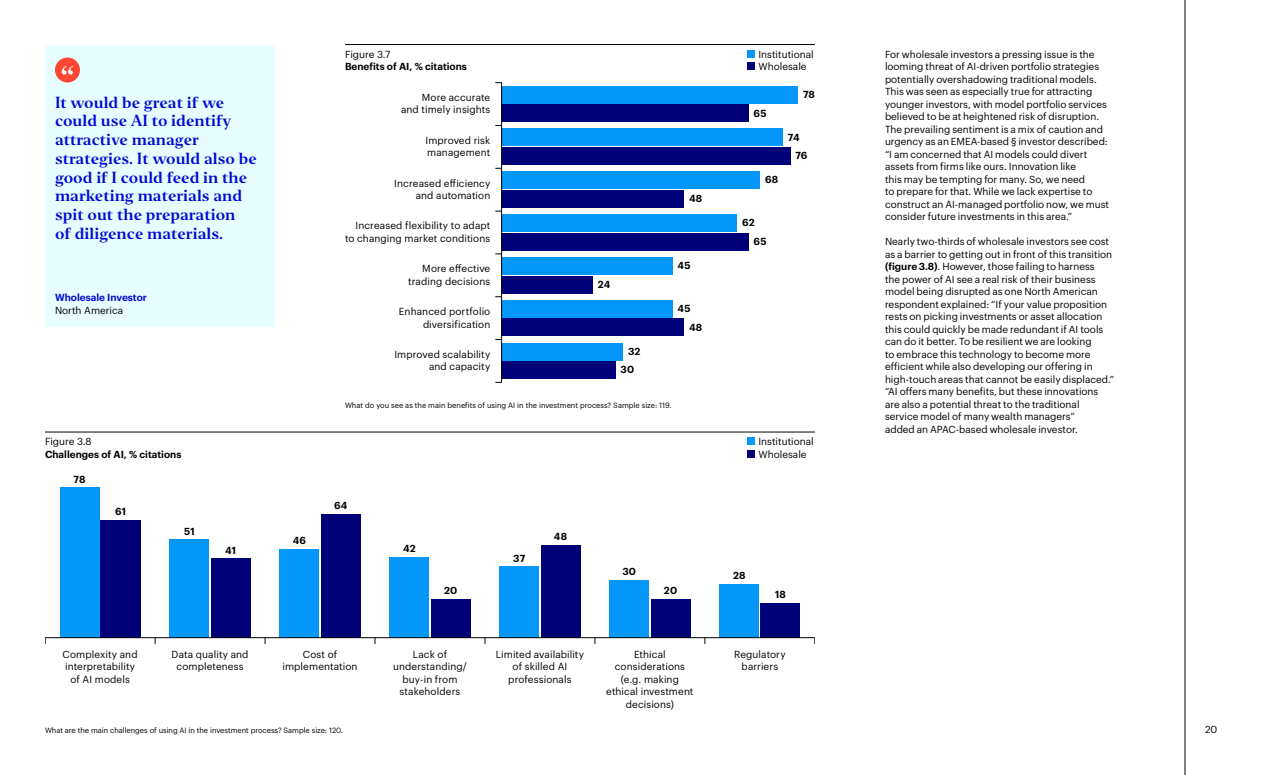
<style>
.page{position:relative;width:1280px;height:775px;background:#fff}
.page>*{position:absolute;margin:0;border:0;box-sizing:border-box;transform-origin:0 0}
.t1{font:15px/18.8px "Invesco Editor";color:#000ad2}
.t2{font:10px/12.5px "Graphik";color:#000;text-align:center}
.t3{font:600 10px/18.8px "Graphik";color:#000}
.t4{font:600 10px "Graphik";color:#000ad2}
.t5{font:7.5px "Graphik";letter-spacing:-.005em;color:#000}
.s1{font-weight:600}
</style>
<div class="page">
<hr style="left:1185px;top:0;width:1px;height:775px;background:#000">
<div style="left:45px;top:45px;width:230px;height:281px;background:#e7fdff"></div>
<div style="left:55px;top:58px;width:25px;height:24px;background:#ff4632;border-radius:50%"></div>
<svg style="left:62px;top:66px;width:11px;height:9px"></svg>
<hr style="left:345px;top:44px;width:470px;height:1px;background:#000">
<div style="left:502px;top:105px;width:247px;height:17px;background:#000078"></div>
<div style="left:502px;top:86px;width:296px;height:17px;background:#0598fa"></div>
<div style="left:502px;top:148px;width:288px;height:17px;background:#000078"></div>
<div style="left:502px;top:129px;width:281px;height:17px;background:#0598fa"></div>
<div style="left:502px;top:190px;width:182px;height:18px;background:#000078"></div>
<div style="left:502px;top:172px;width:258px;height:17px;background:#0598fa"></div>
<div style="left:502px;top:233px;width:247px;height:18px;background:#000078"></div>
<div style="left:502px;top:214px;width:235px;height:18px;background:#0598fa"></div>
<div style="left:502px;top:276px;width:91px;height:17px;background:#000078"></div>
<div style="left:502px;top:257px;width:171px;height:18px;background:#0598fa"></div>
<div style="left:502px;top:319px;width:182px;height:17px;background:#000078"></div>
<div style="left:502px;top:300px;width:171px;height:18px;background:#0598fa"></div>
<div style="left:502px;top:362px;width:114px;height:17px;background:#000078"></div>
<div style="left:502px;top:343px;width:121px;height:17px;background:#0598fa"></div>
<hr style="left:501px;top:82px;width:1px;height:300px;background:#000">
<div style="left:748px;top:50px;width:7px;height:8px;background:#0598fa"></div>
<div style="left:748px;top:63px;width:7px;height:7px;background:#000078"></div>
<hr style="left:45px;top:432px;width:770px;height:1px;background:#000">
<div style="left:101px;top:520px;width:40px;height:118px;background:#000078"></div>
<div style="left:60px;top:487px;width:40px;height:151px;background:#0598fa"></div>
<div style="left:211px;top:559px;width:40px;height:79px;background:#000078"></div>
<div style="left:169px;top:539px;width:40px;height:99px;background:#0598fa"></div>
<div style="left:321px;top:514px;width:40px;height:124px;background:#000078"></div>
<div style="left:279px;top:549px;width:40px;height:89px;background:#0598fa"></div>
<div style="left:431px;top:599px;width:40px;height:39px;background:#000078"></div>
<div style="left:389px;top:557px;width:40px;height:81px;background:#0598fa"></div>
<div style="left:541px;top:545px;width:40px;height:93px;background:#000078"></div>
<div style="left:499px;top:566px;width:40px;height:72px;background:#0598fa"></div>
<div style="left:651px;top:599px;width:40px;height:39px;background:#000078"></div>
<div style="left:609px;top:580px;width:40px;height:58px;background:#0598fa"></div>
<div style="left:760px;top:603px;width:40px;height:35px;background:#000078"></div>
<div style="left:719px;top:584px;width:40px;height:54px;background:#0598fa"></div>
<hr style="left:45px;top:637px;width:770px;height:1px;background:#000">
<div style="left:748px;top:438px;width:7px;height:7px;background:#0598fa"></div>
<div style="left:748px;top:450px;width:7px;height:8px;background:#000078"></div>
<h1 class="t1" style="left:55px;top:93px;width:203px">It would be great if we could use AI to identify attractive manager strategies. It would also be good if I could feed in the marketing materials and spit out the preparation<br>of diligence materials.</h1>
<p class="t4" style="left:55px;top:290px;width:94px">Wholesale Investor</p>
<p class="t2" style="left:55px;top:303px;width:70px">North America</p>
<p class="t2" style="left:345px;top:47px;width:47px">Figure 3.7</p>
<p class="t3" style="left:345px;top:56px;width:123px">Benefits of AI, % citations</p>
<p class="t2" style="left:401px;top:90px;width:91px;text-align:right">More accurate<br>and timely insights</p>
<p class="t2" style="left:426px;top:133px;width:66px;text-align:left">Improved risk management</p>
<p class="t2" style="left:394px;top:176px;width:98px;text-align:right">Increased efficiency and automation</p>
<p class="t2" style="left:345px;top:219px;width:147px;text-align:right">Increased flexibility to adapt to changing market conditions</p>
<p class="t2" style="left:408px;top:262px;width:84px;text-align:right">More effective trading decisions</p>
<p class="t2" style="left:399px;top:304px;width:93px;text-align:right">Enhanced portfolio diversification</p>
<p class="t2" style="left:394px;top:347px;width:97px;text-align:right">Improved scalability and capacity</p>
<p class="t3" style="left:689px;top:188px;width:15px">48</p>
<p class="t3" style="left:678px;top:255px;width:14px">45</p>
<p class="t3" style="left:598px;top:274px;width:14px">24</p>
<p class="t3" style="left:689px;top:298px;width:15px;text-indent:-11px">45<br>48</p>
<p class="t3" style="left:621px;top:341px;width:21px;text-indent:8px">32<br>30</p>
<p class="t5" style="left:345px;top:399px;width:328px">What do you see as the main benefits of using AI in the investment process? Sample size: 119.</p>
<p class="t2" style="left:759px;top:47px;width:57px;text-align:left">Institutional<br>Wholesale</p>
<p class="t3" style="left:754px;top:103px;width:14px">65</p>
<p class="t3" style="left:765px;top:170px;width:15px">68</p>
<p class="t3" style="left:803px;top:84px;width:13px">78</p>
<p class="t3" style="left:795px;top:127px;width:13px;text-indent:-8px">74<br>76</p>
<p class="t3" style="left:754px;top:212px;width:14px;text-indent:-11px">62<br>65</p>
<p class="t2" style="left:45px;top:434px;width:48px">Figure 3.8</p>
<p class="t3" style="left:45px;top:444px;width:138px">Challenges of AI, % citations</p>
<p class="t2" style="left:759px;top:434px;width:57px;text-align:left">Institutional<br>Wholesale</p>
<p class="t3" style="left:74px;top:469px;width:13px">78</p>
<p class="t3" style="left:115px;top:501px;width:12px">61</p>
<p class="t3" style="left:334px;top:496px;width:15px">64</p>
<p class="t3" style="left:184px;top:521px;width:12px">51</p>
<p class="t3" style="left:225px;top:540px;width:12px">41</p>
<p class="t3" style="left:293px;top:530px;width:15px">46</p>
<p class="t3" style="left:403px;top:538px;width:14px">42</p>
<p class="t3" style="left:513px;top:548px;width:14px">37</p>
<p class="t3" style="left:554px;top:526px;width:15px">48</p>
<p class="t3" style="left:622px;top:561px;width:15px">30</p>
<p class="t3" style="left:733px;top:565px;width:14px">28</p>
<p class="t3" style="left:444px;top:580px;width:15px">20</p>
<p class="t3" style="left:664px;top:580px;width:15px">20</p>
<p class="t3" style="left:775px;top:584px;width:12px">18</p>
<p class="t2" style="left:63px;top:647px;width:77px">Complexity and interpretability of AI models</p>
<p class="t2" style="left:172px;top:647px;width:79px">Data quality and completeness</p>
<p class="t2" style="left:282px;top:647px;width:77px">Cost of implementation</p>
<p class="t2" style="left:393px;top:647px;width:75px">Lack of understanding/ buy-in from stakeholders</p>
<p class="t2" style="left:496px;top:647px;width:90px">Limited availability of skilled AI professionals</p>
<p class="t2" style="left:606px;top:647px;width:89px">Ethical considerations (e.g. making ethical investment decisions)</p>
<p class="t2" style="left:734px;top:647px;width:53px">Regulatory barriers</p>
<p class="t5" style="left:45px;top:724px;width:299px">What are the main challenges of using AI in the investment process? Sample size: 120.</p>
<p class="t2" style="left:885px;top:47px;width:226px;text-align:left">For wholesale investors a pressing issue is the looming threat of AI-driven portfolio strategies potentially overshadowing traditional models.<br>This was seen as especially true for attracting younger investors, with model portfolio services believed to be at heightened risk of disruption.<br>The prevailing sentiment is a mix of caution and urgency as an EMEA-based § investor described: “I am concerned that AI models could divert assets from firms like ours. Innovation like<br>this may be tempting for many. So, we need<br>to prepare for that. While we lack expertise to construct an AI-managed portfolio now, we must consider future investments in this area.”</p>
<p class="t2" style="left:885px;top:234px;width:231px;text-align:left">Nearly two-thirds of wholesale investors see cost as a barrier to getting out in front of this transition <span class="s1">(figure 3.8)</span>. However, those failing to harness<br>the power of AI see a real risk of their business model being disrupted as one North American respondent explained: “If your value proposition rests on picking investments or asset allocation this could quickly be made redundant if AI tools can do it better. To be resilient we are looking<br>to embrace this technology to become more efficient while also developing our offering in high-touch areas that cannot be easily displaced.” “AI offers many benefits, but these innovations are also a potential threat to the traditional service model of many wealth managers”<br>added an APAC-based wholesale investor.</p>
<p class="t2" style="left:1205px;top:722px;width:14px">20</p>
</div>
